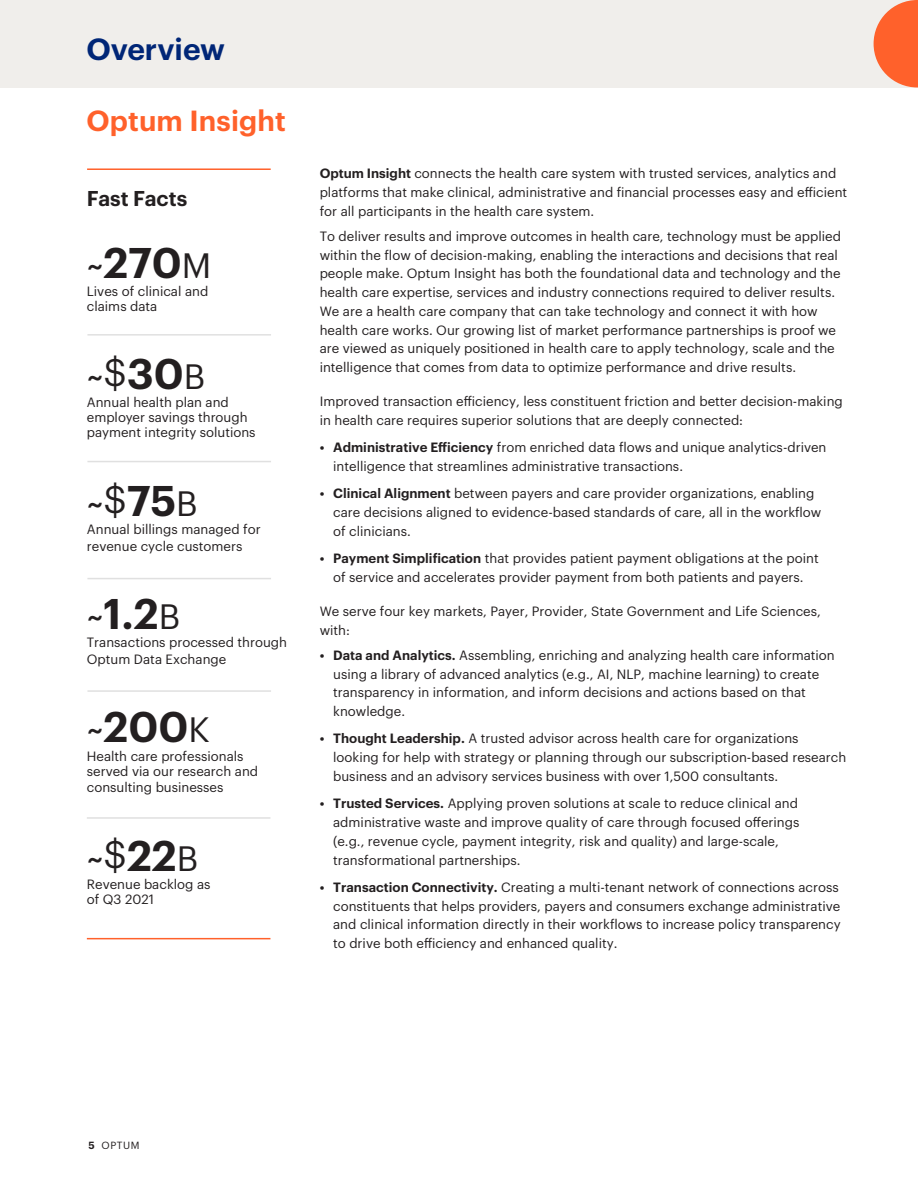
<style>
.page{position:relative;width:918px;height:1188px;background:#fff}
.page>*{position:absolute;margin:0;border:0;box-sizing:border-box;transform-origin:0 0}
.t1{font:600 42px "Graphik";color:#231f20}
.t2{font:37.5px "Graphik";color:#231f20}
.t3{font:600 30px "Graphik UHG";color:#002677}
.t4{font:600 28.5px "Graphik";letter-spacing:.005em;color:#ff612b}
.t5{font:600 21px "Graphik";color:#231f20}
.t6{font:13.2px/18.8px "Graphik";color:#231f20}
.t7{font:10.2px "Graphik";letter-spacing:.055em;color:#231f20}
.s1{font-weight:400;font-size:37.5px}
.s2{font-weight:400;font-size:34.5px}
.s3{font-weight:600;font-size:42px}
.s4{font-size:34.5px}
.s5{font-weight:600}
</style>
<div class="page">
<hr style="left:87px;top:690px;width:184px;height:2px;background:#e0e0e0">
<hr style="left:87px;top:334px;width:184px;height:2px;background:#e0e0e0">
<hr style="left:87px;top:461px;width:184px;height:1px;background:#e0e0e0">
<hr style="left:87px;top:578px;width:184px;height:1px;background:#e0e0e0">
<hr style="left:87px;top:817px;width:183px;height:2px;background:#e0e0e0">
<hr style="left:87px;top:168px;width:184px;height:2px;background:#ff612b">
<hr style="left:87px;top:938px;width:183px;height:1px;background:#ff612b">
<div style="left:0;top:0;width:918px;height:87px;background:#f0eeeb"></div>
<svg style="left:874px;top:0;width:44px;height:87px"></svg>
<h3 class="t3" style="left:86px;top:26px;width:140px">Overview</h3>
<h3 class="t4" style="left:86px;top:99px;width:201px">Optum Insight</h3>
<h3 class="t5" style="left:87px;top:183px;width:102px">Fast Facts</h3>
<h1 class="t1" style="left:87px;top:230px;width:126px"><span class="s1">~</span>270<span class="s2">M</span></h1>
<p class="t6" style="left:87px;top:282px;width:123px;line-height:15px">Lives of clinical and claims data</p>
<h2 class="t2" style="left:87px;top:346px;width:120px">~$<span class="s3">30</span><span class="s4">B</span></h2>
<p class="t6" style="left:87px;top:394px;width:170px;line-height:15px">Annual health plan and employer savings through payment integrity solutions</p>
<h2 class="t2" style="left:87px;top:473px;width:112px">~$<span class="s3">75</span><span class="s4">B</span></h2>
<p class="t6" style="left:87px;top:520px;width:175px;line-height:16.5px">Annual billings managed for revenue cycle customers</p>
<h1 class="t1" style="left:87px;top:582px;width:95px"><span class="s1">~</span>1.2<span class="s2">B</span></h1>
<p class="t6" style="left:87px;top:633px;width:202px;line-height:16.5px">Transactions processed through<br>Optum Data Exchange</p>
<h1 class="t1" style="left:87px;top:695px;width:124px"><span class="s1">~</span>200<span class="s2">K</span></h1>
<p class="t6" style="left:87px;top:747px;width:173px;line-height:15px">Health care professionals served via our research and</p>
<p class="t6" style="left:87px;top:777px;width:138px">consulting businesses</p>
<h2 class="t2" style="left:87px;top:827px;width:113px">~$<span class="s3">22</span><span class="s4">B</span></h2>
<p class="t6" style="left:87px;top:875px;width:125px;line-height:15px">Revenue backlog as of Q3 2021</p>
<p class="t6" style="left:320px;top:163px;width:529px"><span class="s5">Optum Insight</span> connects the health care system with trusted services, analytics and platforms that make clinical, administrative and financial processes easy and efficient for all participants in the health care system.</p>
<p class="t6" style="left:320px;top:226px;width:523px">To deliver results and improve outcomes in health care, technology must be applied within the flow of decision-making, enabling the interactions and decisions that real people make. Optum Insight has both the foundational data and technology and the health care expertise, services and industry connections required to deliver results.<br>We are a health care company that can take technology and connect it with how health care works. Our growing list of market performance partnerships is proof we are viewed as uniquely positioned in health care to apply technology, scale and the intelligence that comes from data to optimize performance and drive results.</p>
<p class="t6" style="left:320px;top:391px;width:525px">Improved transaction efficiency, less constituent friction and better decision-making in health care requires superior solutions that are deeply connected:</p>
<p class="t6" style="left:333px;top:437px;width:495px;text-indent:-14px"><span class="s5">• Administrative Efficiency</span> from enriched data flows and unique analytics-driven intelligence that streamlines administrative transactions.</p>
<p class="t6" style="left:333px;top:483px;width:490px;text-indent:-14px"><span class="s5">• Clinical Alignment</span> between payers and care provider organizations, enabling care decisions aligned to evidence-based standards of care, all in the workflow of clinicians.</p>
<p class="t6" style="left:320px;top:548px;width:501px;text-align:center"><span class="s5">• Payment Simplification</span> that provides patient payment obligations at the point of service and accelerates provider payment from both patients and payers.</p>
<p class="t6" style="left:320px;top:601px;width:503px">We serve four key markets, Payer, Provider, State Government and Life Sciences, with:</p>
<p class="t6" style="left:333px;top:645px;width:503px;text-indent:-14px"><span class="s5">• Data and Analytics.</span> Assembling, enriching and analyzing health care information using a library of advanced analytics (e.g., AI, NLP, machine learning) to create transparency in information, and inform decisions and actions based on that knowledge.</p>
<p class="t6" style="left:333px;top:728px;width:515px;text-indent:-14px"><span class="s5">• Thought Leadership.</span> A trusted advisor across health care for organizations looking for help with strategy or planning through our subscription-based research business and an advisory services business with over 1,500 consultants.</p>
<p class="t6" style="left:333px;top:793px;width:468px;text-indent:-14px"><span class="s5">• Trusted Services.</span> Applying proven solutions at scale to reduce clinical and administrative waste and improve quality of care through focused offerings (e.g., revenue cycle, payment integrity, risk and quality) and large-scale, transformational partnerships.</p>
<p class="t6" style="left:333px;top:877px;width:509px;text-indent:-14px"><span class="s5">• Transaction Connectivity.</span> Creating a multi-tenant network of connections across constituents that helps providers, payers and consumers exchange administrative and clinical information directly in their workflows to increase policy transparency to drive both efficiency and enhanced quality.</p>
<p class="t7" style="left:88px;top:1138px;width:53px"><span class="s5">5</span> OPTUM</p>
</div>
